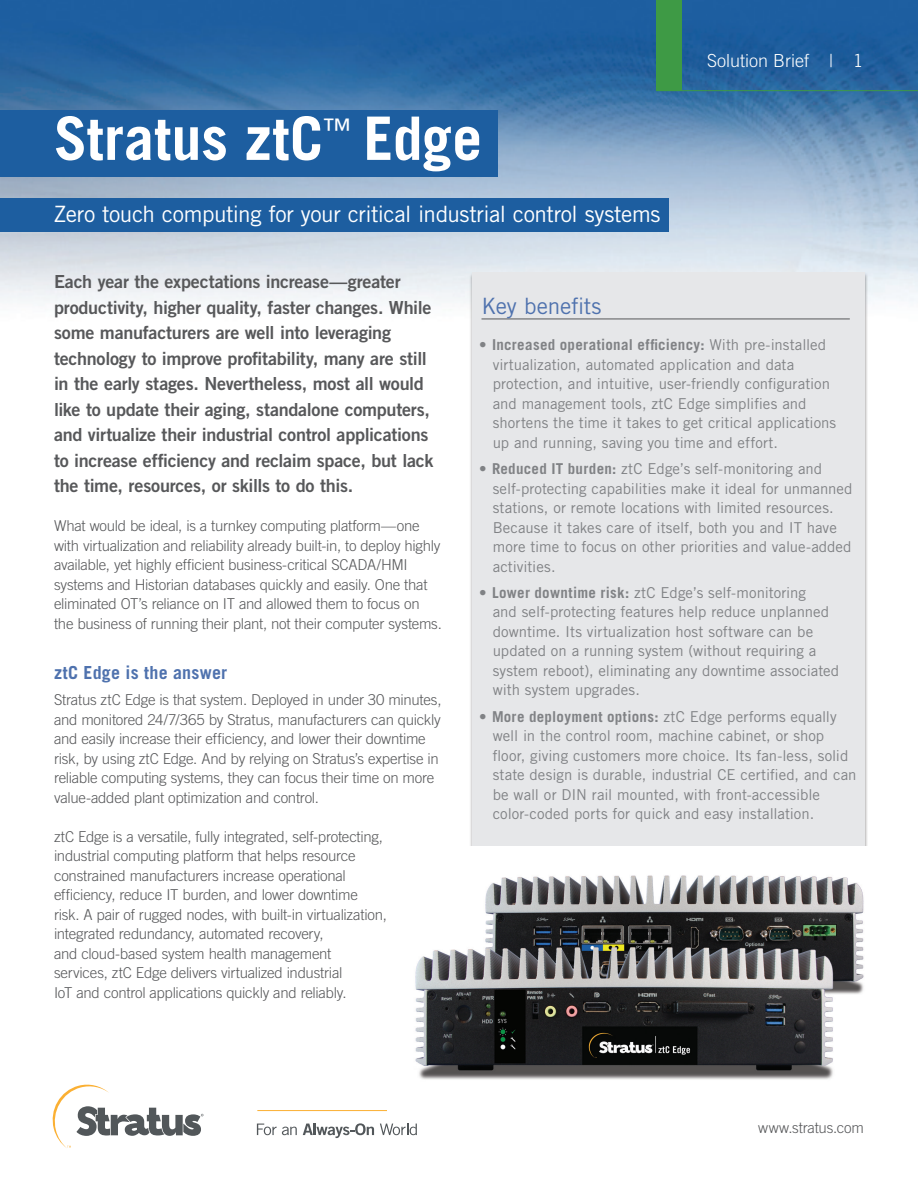
<style>
.page{position:relative;width:918px;height:1188px;background:#fff}
.page>*{position:absolute;margin:0;border:0;box-sizing:border-box;transform-origin:0 0}
.Report_Title{font:700 60px "Trade Gothic LT Std";letter-spacing:.005em;color:#fff}
.Sub_Title{font:22.5px "Trade Gothic LT Std";letter-spacing:-.02em;color:#fff}
.Quick_Facts{font:22.5px "Trade Gothic LT Std";letter-spacing:-.01em;color:#4f72ae}
.body_text{font:18px/25.5px "Trade Gothic LT Std Bd 2";letter-spacing:-.015em;color:#57585a}
.Body_Subs{font:700 18px "Trade Gothic LT Std";letter-spacing:.015em;color:#4f72ae}
.t1{font:300 18px "Trade Gothic LT Std";color:#fff}
.body_text-2{font:300 15px/19.5px "Trade Gothic LT Std";letter-spacing:-.015em;color:#57585a}
.Quick_Facts_Bullets{font:15px/19.5px "Trade Gothic LT Std";color:#808285}
.s1{font-weight:700}
</style>
<div class="page">
<img style="left:0;top:0;width:918px;height:304px">
<svg style="left:257px;top:1124px;width:40px;height:11px"></svg>
<svg style="left:303px;top:1123px;width:71px;height:15px"></svg>
<svg style="left:380px;top:1124px;width:37px;height:11px"></svg>
<svg style="left:53px;top:1085px;width:151px;height:63px"></svg>
<hr style="left:257px;top:1110px;width:606px;height:1px;background:#fbb033">
<div style="left:657px;top:0;width:25px;height:90px;background:#3e9a45"></div>
<hr style="left:657px;top:90px;width:261px;height:1px;background:#3e9a45">
<div style="left:0;top:110px;width:498px;height:67px;background:#1d5ea0"></div>
<div style="left:0;top:198px;width:669px;height:34px;background:#1d5ea0"></div>
<div style="left:472px;top:273px;width:393px;height:576px;background:#e6e7e9"></div>
<hr style="left:482px;top:319px;width:368px;height:1px;background:#57585a">
<img style="left:388px;top:847px;width:477px;height:264px">
<p class="Report_Title" style="left:54px;top:102px;width:430px">Stratus ztC<sup>™</sup> Edge</p>
<p class="Sub_Title" style="left:54px;top:200px;width:608px">Zero touch computing for your critical industrial control systems</p>
<p class="t1" style="left:707px;top:50px;width:158px">Solution Brief | 1</p>
<p class="body_text" style="left:54px;top:269px;width:381px">Each year the expectations increase—greater productivity, higher quality, faster changes. While some manufacturers are well into leveraging technology to improve profitability, many are still in the early stages. Nevertheless, most all would like to update their aging, standalone computers, and virtualize their industrial control applications to increase efficiency and reclaim space, but lack the time, resources, or skills to do this.</p>
<p class="body_text-2" style="left:54px;top:516px;width:389px">What would be ideal, is a turnkey computing platform—one with virtualization and reliability already built-in, to deploy highly available, yet highly efficient business-critical SCADA/HMI systems and Historian databases quickly and easily. One that eliminated OT’s reliance on IT and allowed them to focus on the business of running their plant, not their computer systems.</p>
<p class="Body_Subs" style="left:54px;top:661px;width:175px">ztC Edge is the answer</p>
<p class="body_text-2" style="left:54px;top:690px;width:389px">Stratus ztC Edge is that system. Deployed in under 30 minutes, and monitored 24/7/365 by Stratus, manufacturers can quickly and easily increase their efficiency, and lower their downtime risk, by using ztC Edge. And by relying on Stratus’s expertise in reliable computing systems, they can focus their time on more value-added plant optimization and control.</p>
<p class="body_text-2" style="left:54px;top:826px;width:334px">ztC Edge is a versatile, fully integrated, self-protecting, industrial computing platform that helps resource constrained manufacturers increase operational efficiency, reduce IT burden, and lower downtime risk. A pair of rugged nodes, with built-in virtualization, integrated redundancy, automated recovery,<br>and cloud-based system health management services, ztC Edge delivers virtualized industrial<br>IoT and control applications quickly and reliably.</p>
<p class="Quick_Facts" style="left:482px;top:293px;width:122px">Key benefits</p>
<p class="Quick_Facts_Bullets" style="left:493px;top:335px;width:345px;text-indent:-14px">• <span class="s1">Increased operational efficiency:</span> With pre-installed virtualization, automated application and data protection, and intuitive, user-friendly configuration and management tools, ztC Edge simplifies and shortens the time it takes to get critical applications up and running, saving you time and effort.</p>
<p class="Quick_Facts_Bullets" style="left:493px;top:459px;width:361px;text-indent:-14px">• <span class="s1">Reduced IT burden:</span> ztC Edge’s self-monitoring and self-protecting capabilities make it ideal for unmanned stations, or remote locations with limited resources.<br>Because it takes care of itself, both you and IT have more time to focus on other priorities and value-added activities.</p>
<p class="Quick_Facts_Bullets" style="left:493px;top:583px;width:348px;text-indent:-14px">• <span class="s1">Lower downtime risk:</span> ztC Edge’s self-monitoring<br>and self-protecting features help reduce unplanned downtime. Its virtualization host software can be updated on a running system (without requiring a system reboot), eliminating any downtime associated with system upgrades.</p>
<p class="Quick_Facts_Bullets" style="left:493px;top:706px;width:365px;text-indent:-14px">• <span class="s1">More deployment options:</span> ztC Edge performs equally well in the control room, machine cabinet, or shop floor, giving customers more choice. Its fan-less, solid state design is durable, industrial CE certified, and can be wall or DIN rail mounted, with front-accessible color-coded ports for quick and easy installation.</p>
<p class="body_text-2" style="left:758px;top:1118px;width:107px">www.stratus.com</p>
</div>
